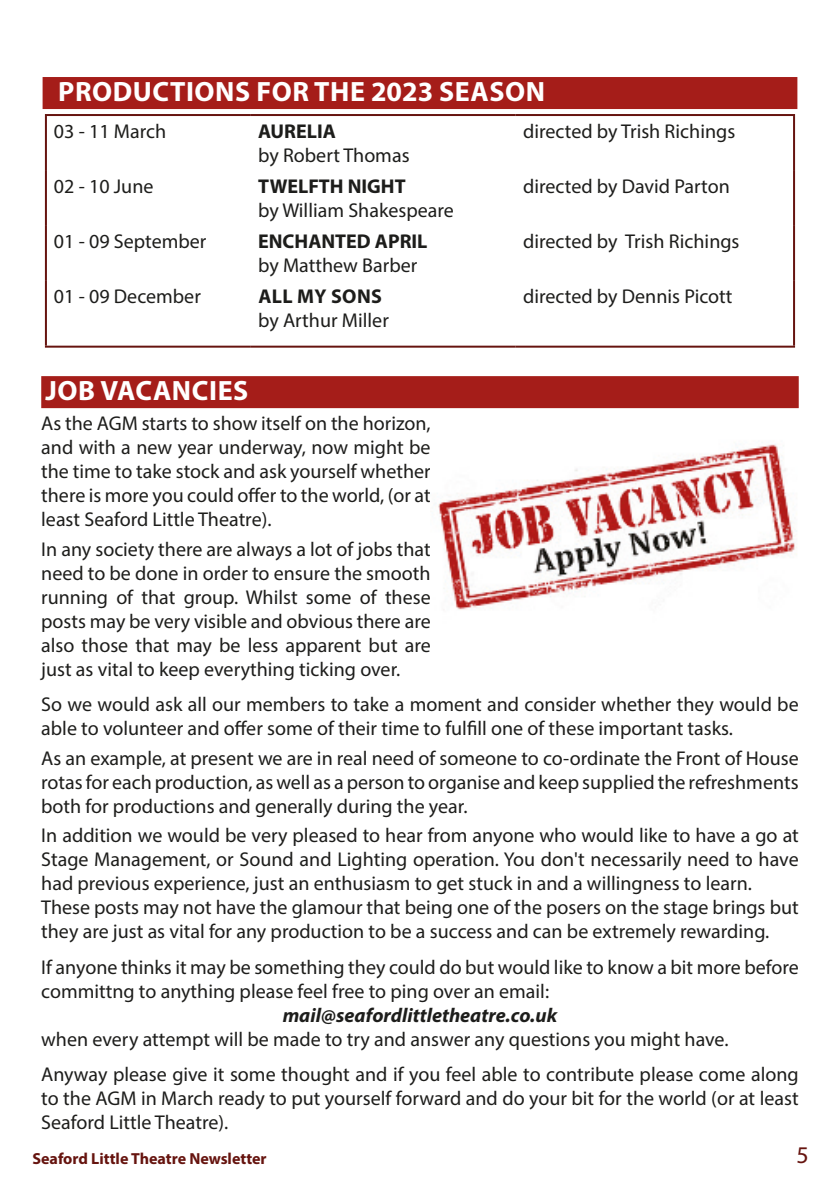
<style>
.page{position:relative;width:840px;height:1191px;background:#fff}
.page>*{position:absolute;margin:0;border:0;box-sizing:border-box;transform-origin:0 0}
.Production_Table_Hea{font:700 28px "Myriad Pro";letter-spacing:.02em;color:#fff}
.Main_Header{font:700 28px "Myriad Pro";letter-spacing:.02em;color:#fff}
.t1{font:24px "Myriad Pro";color:#66140f}
.Main_Body{font:20px/24px "Myriad Pro";color:#1d1d1b;text-align:justify}
.Production_Table_Dir{font:20px "Myriad Pro";color:#1d1d1b}
.Production_Table_Aut{font:20px "Myriad Pro";color:#1d1d1b}
.Production_Table_Dat{font:20px "Myriad Pro";color:#1d1d1b}
.Production_Table_Aut-2{font:700 20px "Myriad Pro";color:#1d1d1b}
.Main_Body-2{font:italic 700 20px "Myriad Pro";color:#1d1d1b}
.Production_Table_Aut-3{font:700 20px "Myriad Pro";letter-spacing:.02em;color:#1d1d1b}
.t2{font:700 16px "Myriad Pro";color:#66140f}
</style>
<div class="page">
<hr style="left:45px;top:116px;width:2px;height:54px;background:#66140f">
<hr style="left:792px;top:116px;width:2px;height:54px;background:#66140f">
<hr style="left:45px;top:170px;width:2px;height:55px;background:#66140f">
<hr style="left:792px;top:170px;width:2px;height:55px;background:#66140f">
<hr style="left:45px;top:225px;width:2px;height:55px;background:#66140f">
<hr style="left:792px;top:225px;width:2px;height:55px;background:#66140f">
<hr style="left:45px;top:280px;width:2px;height:66px;background:#66140f">
<hr style="left:792px;top:280px;width:2px;height:66px;background:#66140f">
<hr style="left:45px;top:346px;width:205px;height:2px;background:#66140f">
<hr style="left:250px;top:346px;width:265px;height:2px;background:#66140f">
<hr style="left:515px;top:346px;width:279px;height:2px;background:#66140f">
<hr style="left:45px;top:114px;width:205px;height:2px;background:#66140f">
<hr style="left:250px;top:114px;width:265px;height:2px;background:#66140f">
<hr style="left:515px;top:114px;width:279px;height:2px;background:#66140f">
<div style="left:43px;top:77px;width:754px;height:32px;background:#a51d19"></div>
<div style="left:41px;top:376px;width:757px;height:32px;background:#a51d19"></div>
<img style="left:434px;top:442px;width:363px;height:168px">
<p class="Production_Table_Hea" style="left:58px;top:73px;width:488px">PRODUCTIONS FOR THE 2023 SEASON</p>
<p class="Production_Table_Dat" style="left:54px;top:119px;width:114px">03 - 11 March</p>
<p class="Production_Table_Aut-2" style="left:258px;top:118px;width:79px">AURELIA</p>
<p class="Production_Table_Aut" style="left:258px;top:143px;width:153px">by Robert Thomas</p>
<p class="Production_Table_Dir" style="left:523px;top:119px;width:213px">directed by Trish Richings</p>
<p class="Production_Table_Dat" style="left:54px;top:174px;width:101px">02 - 10 June</p>
<p class="Production_Table_Aut-2" style="left:258px;top:173px;width:149px">TWELFTH NIGHT</p>
<p class="Production_Table_Aut" style="left:258px;top:198px;width:197px">by William Shakespeare</p>
<p class="Production_Table_Dat" style="left:54px;top:229px;width:154px">01 - 09 September</p>
<p class="Production_Table_Aut-2" style="left:258px;top:228px;width:171px">ENCHANTED APRIL</p>
<p class="Production_Table_Aut" style="left:258px;top:253px;width:161px">by Matthew Barber</p>
<p class="Production_Table_Dat" style="left:54px;top:284px;width:148px">01 - 09 December</p>
<p class="Production_Table_Aut-3" style="left:258px;top:283px;width:125px">ALL MY SONS</p>
<p class="Production_Table_Aut" style="left:258px;top:308px;width:132px">by Arthur Miller</p>
<p class="Production_Table_Dir" style="left:523px;top:174px;width:208px">directed by David Parton</p>
<p class="Production_Table_Dir" style="left:523px;top:229px;width:218px">directed by Trish Richings</p>
<p class="Production_Table_Dir" style="left:523px;top:284px;width:210px">directed by Dennis Picott</p>
<p class="Main_Header" style="left:45px;top:372px;width:204px">JOB VACANCIES</p>
<p class="Main_Body" style="left:41px;top:411px;width:391px">As the AGM starts to show itself on the horizon, and with a new year underway, now might be the time to take stock and ask yourself whether there is more you could offer to the world, (or at least Seaford Little Theatre).</p>
<p class="Main_Body" style="left:41px;top:536px;width:391px">In any society there are always a lot of jobs that need to be done in order to ensure the smooth running of that group. Whilst some of these posts may be very visible and obvious there are also those that may be less apparent but are just as vital to keep everything ticking over.</p>
<p class="Main_Body" style="left:41px;top:692px;width:758px">So we would ask all our members to take a moment and consider whether they would be able to volunteer and offer some of their time to fulfill one of these important tasks.</p>
<p class="Main_Body" style="left:41px;top:745px;width:758px">As an example, at present we are in real need of someone to co-ordinate the Front of House rotas for each production, as well as a person to organise and keep supplied the refreshments both for productions and generally during the year.</p>
<p class="Main_Body" style="left:41px;top:823px;width:758px">In addition we would be very pleased to hear from anyone who would like to have a go at Stage Management, or Sound and Lighting operation. You don't necessarily need to have had previous experience, just an enthusiasm to get stuck in and a willingness to learn.</p>
<p class="Main_Body" style="left:41px;top:895px;width:758px">These posts may not have the glamour that being one of the posers on the stage brings but they are just as vital for any production to be a success and can be extremely rewarding.</p>
<p class="Main_Body" style="left:41px;top:954px;width:758px">If anyone thinks it may be something they could do but would like to know a bit more before committng to anything please feel free to ping over an email:</p>
<p class="Main_Body-2" style="left:282px;top:1002px;width:276px">mail@seafordlittletheatre.co.uk</p>
<p class="Main_Body" style="left:41px;top:1026px;width:688px">when every attempt will be made to try and answer any questions you might have.</p>
<p class="Main_Body" style="left:41px;top:1062px;width:758px">Anyway please give it some thought and if you feel able to contribute please come along to the AGM in March ready to put yourself forward and do your bit for the world (or at least Seaford Little Theatre).</p>
<p class="t2" style="left:32px;top:1147px;width:236px">Seaford Little Theatre Newsletter</p>
<p class="t1" style="left:796px;top:1140px;width:14px">5</p>
</div>
